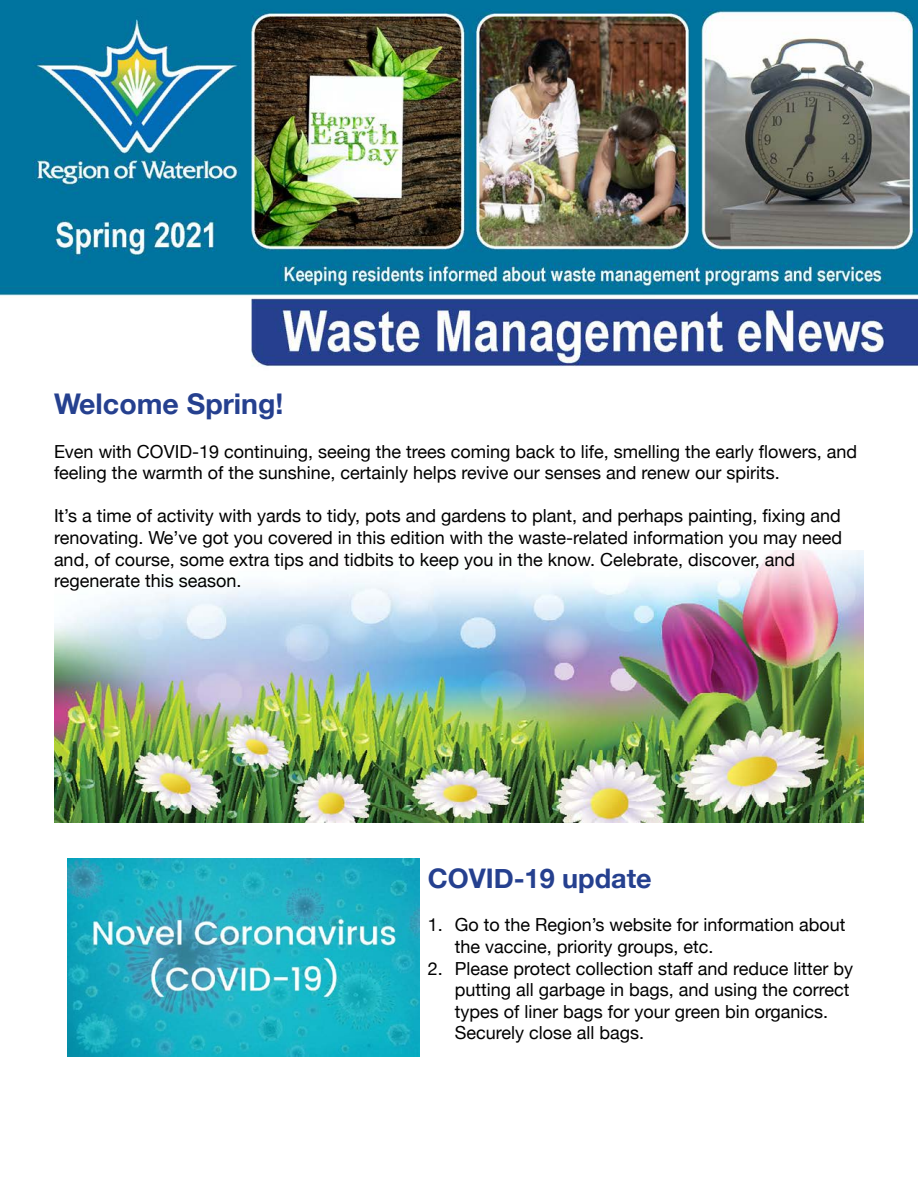
<style>
.page{position:relative;width:918px;height:1188px;background:#fff}
.page>*{position:absolute;margin:0;border:0;box-sizing:border-box;transform-origin:0 0}
.Heading{font:700 28.5px "Helvetica Neue";color:#25408f}
.Paragraph_Style_2{font:700 27px "Helvetica Neue";color:#25408f}
.Paragraph_Style_1{font:18px/21.6px "Helvetica Neue";color:#000}
.Numbers{font:18px/21.6px "Helvetica Neue";color:#000}
</style>
<div class="page">
<img style="left:0;top:0;width:918px;height:367px">
<img style="left:54px;top:551px;width:810px;height:272px">
<img style="left:68px;top:859px;width:352px;height:198px">
<h1 class="Heading" style="left:54px;top:382px;width:231px">Welcome Spring!</h1>
<p class="Paragraph_Style_1" style="left:54px;top:441px;width:805px">Even with COVID-19 continuing, seeing the trees coming back to life, smelling the early flowers, and feeling the warmth of the sunshine, certainly helps revive our senses and renew our spirits.</p>
<p class="Paragraph_Style_1" style="left:54px;top:506px;width:790px;text-align:justify">It’s a time of activity with yards to tidy, pots and gardens to plant, and perhaps painting, fixing and renovating. We’ve got you covered in this edition with the waste-related information you may need and, of course, some extra tips and tidbits to keep you in the know. Celebrate, discover, and</p>
<p class="Paragraph_Style_1" style="left:54px;top:571px;width:189px">regenerate this season.</p>
<p class="Paragraph_Style_2" style="left:428px;top:857px;width:226px">COVID-19 update</p>
<p class="Numbers" style="left:455px;top:915px;width:392px;text-indent:-27px">1. Go to the Region’s website for information about the vaccine, priority groups, etc.</p>
<p class="Numbers" style="left:455px;top:958px;width:400px;text-indent:-27px">2. Please protect collection staff and reduce litter by putting all garbage in bags, and using the correct types of liner bags for your green bin organics.<br>Securely close all bags.</p>
</div>
